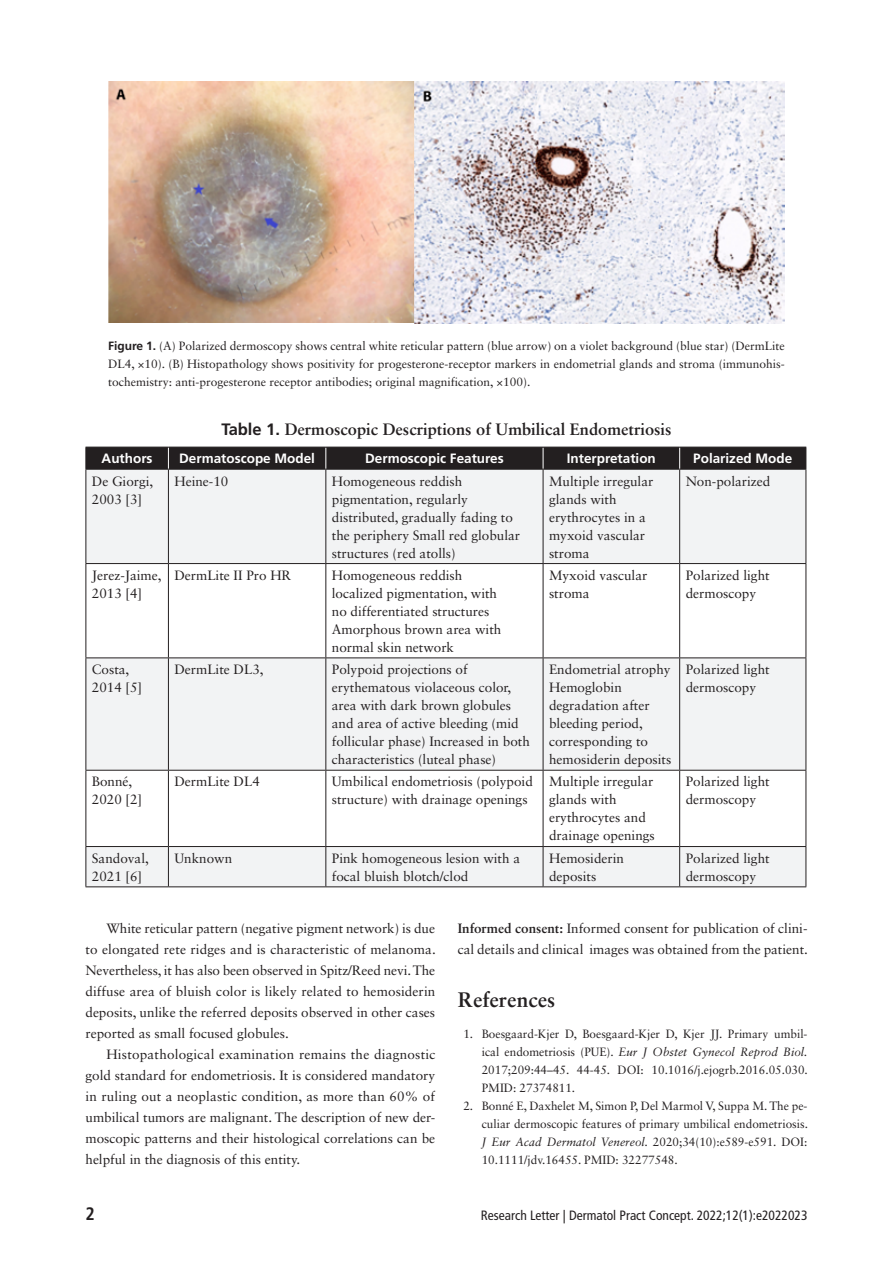
<style>
.page{position:relative;width:893px;height:1263px;background:#fff}
.page>*{position:absolute;margin:0;border:0;box-sizing:border-box;transform-origin:0 0}
.t1{font:700 21px "Sabon LT Std";letter-spacing:.005em;color:#231f20}
.t2{font:700 condensed 18px "Frutiger LT Std";color:#231f20}
.t3{font:700 16.5px "Sabon LT Std";color:#231f20}
.t4{font:13.5px/18px "Sabon LT Std";color:#231f20}
.t5{font:700 13.5px "Frutiger LT Std";color:#fff}
.t6{font:condensed 13.5px "Frutiger LT Std";color:#231f20}
.t7{font:12px/18px "Sabon LT Std";color:#231f20;text-align:justify}
.s1{font-family:"Frutiger LT Std";font-weight:700}
.s2{font-family:"Frutiger LT Std"}
.s3{font-weight:700}
.s4{font-style:italic}
</style>
<div class="page">
<div style="left:87px;top:470px;width:719px;height:416px;background:#f2f3f4"></div>
<svg style="left:87px;top:564px;width:719px;height:282px"></svg>
<hr style="left:86px;top:470px;width:1px;height:93px;background:#231f20">
<hr style="left:168px;top:470px;width:1px;height:93px;background:#231f20">
<hr style="left:325px;top:470px;width:1px;height:93px;background:#231f20">
<hr style="left:543px;top:470px;width:1px;height:93px;background:#231f20">
<hr style="left:679px;top:470px;width:1px;height:93px;background:#231f20">
<hr style="left:806px;top:470px;width:1px;height:93px;background:#231f20">
<hr style="left:86px;top:563px;width:82px;height:1px;background:#231f20">
<hr style="left:86px;top:564px;width:1px;height:93px;background:#231f20">
<hr style="left:168px;top:563px;width:158px;height:1px;background:#231f20">
<hr style="left:168px;top:564px;width:1px;height:93px;background:#231f20">
<hr style="left:326px;top:563px;width:217px;height:1px;background:#231f20">
<hr style="left:325px;top:564px;width:1px;height:93px;background:#231f20">
<hr style="left:543px;top:563px;width:137px;height:1px;background:#231f20">
<hr style="left:543px;top:564px;width:1px;height:93px;background:#231f20">
<hr style="left:680px;top:563px;width:126px;height:1px;background:#231f20">
<hr style="left:679px;top:564px;width:1px;height:93px;background:#231f20">
<hr style="left:806px;top:564px;width:1px;height:93px;background:#231f20">
<hr style="left:86px;top:657px;width:82px;height:1px;background:#231f20">
<hr style="left:86px;top:658px;width:1px;height:112px;background:#231f20">
<hr style="left:168px;top:657px;width:158px;height:1px;background:#231f20">
<hr style="left:168px;top:658px;width:1px;height:112px;background:#231f20">
<hr style="left:326px;top:657px;width:217px;height:1px;background:#231f20">
<hr style="left:325px;top:658px;width:1px;height:112px;background:#231f20">
<hr style="left:543px;top:657px;width:137px;height:1px;background:#231f20">
<hr style="left:543px;top:658px;width:1px;height:112px;background:#231f20">
<hr style="left:680px;top:657px;width:126px;height:1px;background:#231f20">
<hr style="left:679px;top:658px;width:1px;height:112px;background:#231f20">
<hr style="left:806px;top:658px;width:1px;height:112px;background:#231f20">
<hr style="left:86px;top:770px;width:82px;height:1px;background:#231f20">
<hr style="left:86px;top:770px;width:1px;height:76px;background:#231f20">
<hr style="left:168px;top:770px;width:158px;height:1px;background:#231f20">
<hr style="left:168px;top:770px;width:1px;height:76px;background:#231f20">
<hr style="left:326px;top:770px;width:217px;height:1px;background:#231f20">
<hr style="left:325px;top:770px;width:1px;height:76px;background:#231f20">
<hr style="left:543px;top:770px;width:137px;height:1px;background:#231f20">
<hr style="left:543px;top:770px;width:1px;height:76px;background:#231f20">
<hr style="left:680px;top:770px;width:126px;height:1px;background:#231f20">
<hr style="left:679px;top:770px;width:1px;height:76px;background:#231f20">
<hr style="left:806px;top:770px;width:1px;height:76px;background:#231f20">
<hr style="left:86px;top:846px;width:82px;height:1px;background:#231f20">
<hr style="left:86px;top:847px;width:1px;height:39px;background:#231f20">
<hr style="left:168px;top:846px;width:158px;height:1px;background:#231f20">
<hr style="left:168px;top:847px;width:1px;height:39px;background:#231f20">
<hr style="left:326px;top:846px;width:217px;height:1px;background:#231f20">
<hr style="left:325px;top:847px;width:1px;height:39px;background:#231f20">
<hr style="left:543px;top:846px;width:137px;height:1px;background:#231f20">
<hr style="left:543px;top:847px;width:1px;height:39px;background:#231f20">
<hr style="left:680px;top:846px;width:126px;height:1px;background:#231f20">
<hr style="left:679px;top:847px;width:1px;height:39px;background:#231f20">
<hr style="left:806px;top:847px;width:1px;height:39px;background:#231f20">
<hr style="left:86px;top:886px;width:82px;height:1px;background:#231f20">
<hr style="left:168px;top:886px;width:158px;height:1px;background:#231f20">
<hr style="left:326px;top:886px;width:217px;height:1px;background:#231f20">
<hr style="left:543px;top:886px;width:137px;height:1px;background:#231f20">
<hr style="left:680px;top:886px;width:126px;height:1px;background:#231f20">
<div style="left:86px;top:447px;width:721px;height:22px;background:#231f20"></div>
<hr style="left:86px;top:469px;width:82px;height:1px;background:#231f20">
<hr style="left:168px;top:469px;width:158px;height:1px;background:#231f20">
<hr style="left:326px;top:469px;width:217px;height:1px;background:#231f20">
<hr style="left:543px;top:469px;width:137px;height:1px;background:#231f20">
<hr style="left:680px;top:469px;width:126px;height:1px;background:#231f20">
<img style="left:108px;top:81px;width:677px;height:242px">
<p class="t7" style="left:108px;top:337px;width:678px"><span class="s1">Figure 1.</span> (A) Polarized dermoscopy shows central white reticular pattern (blue arrow) on a violet background (blue star) (DermLite DL4, ×10). (B) Histopathology shows positivity for progesterone-receptor markers in endometrial glands and stroma (immunohis&shy;tochemistry: anti-progesterone receptor antibodies; original magnification, ×100).</p>
<p class="t3" style="left:221px;top:419px;width:452px"><span class="s2">Table 1.</span> Dermoscopic Descriptions of Umbilical Endometriosis</p>
<p class="t5" style="left:102px;top:451px;width:52px">Authors</p>
<p class="t5" style="left:179px;top:451px;width:137px">Dermatoscope Model</p>
<p class="t5" style="left:365px;top:451px;width:140px">Dermoscopic Features</p>
<p class="t5" style="left:567px;top:451px;width:91px">Interpretation</p>
<p class="t5" style="left:693px;top:451px;width:101px">Polarized Mode</p>
<p class="t4" style="left:92px;top:472px;width:63px">De Giorgi,<br>2003 [3]</p>
<p class="t4" style="left:174px;top:472px;width:56px">Heine-10</p>
<p class="t4" style="left:332px;top:472px;width:190px">Homogeneous reddish pigmentation, regularly distributed, gradually fading to the periphery Small red globular structures (red atolls)</p>
<p class="t4" style="left:549px;top:472px;width:106px">Multiple irregular glands with erythrocytes in a myxoid vascular stroma</p>
<p class="t4" style="left:686px;top:472px;width:86px">Non-polarized</p>
<p class="t4" style="left:92px;top:566px;width:71px">Jerez-Jaime,<br>2013 [4]</p>
<p class="t4" style="left:174px;top:566px;width:118px">DermLite II Pro HR</p>
<p class="t4" style="left:332px;top:566px;width:171px">Homogeneous reddish localized pigmentation, with no differentiated structures<br>Amorphous brown area with normal skin network</p>
<p class="t4" style="left:549px;top:566px;width:100px">Myxoid vascular stroma</p>
<p class="t4" style="left:686px;top:566px;width:86px">Polarized light dermoscopy</p>
<p class="t4" style="left:92px;top:660px;width:52px">Costa,<br>2014 [5]</p>
<p class="t4" style="left:174px;top:660px;width:91px">DermLite DL3,</p>
<p class="t4" style="left:332px;top:660px;width:200px">Polypoid projections of erythematous violaceous color, area with dark brown globules and area of active bleeding (mid follicular phase) Increased in both characteristics (luteal phase)</p>
<p class="t4" style="left:549px;top:660px;width:124px">Endometrial atrophy<br>Hemoglobin degradation after bleeding period, corresponding to hemosiderin deposits</p>
<p class="t4" style="left:686px;top:660px;width:86px">Polarized light dermoscopy</p>
<p class="t4" style="left:92px;top:772px;width:52px">Bonné,<br>2020 [2]</p>
<p class="t4" style="left:174px;top:772px;width:87px">DermLite DL4</p>
<p class="t4" style="left:332px;top:772px;width:203px">Umbilical endometriosis (polypoid structure) with drainage openings</p>
<p class="t4" style="left:549px;top:772px;width:107px">Multiple irregular glands with erythrocytes and drainage openings</p>
<p class="t4" style="left:686px;top:772px;width:86px">Polarized light dermoscopy</p>
<p class="t4" style="left:92px;top:849px;width:59px">Sandoval,<br>2021 [6]</p>
<p class="t4" style="left:174px;top:849px;width:59px">Unknown</p>
<p class="t4" style="left:332px;top:849px;width:190px">Pink homogeneous lesion with a focal bluish blotch/clod</p>
<p class="t4" style="left:549px;top:849px;width:77px">Hemosiderin deposits</p>
<p class="t4" style="left:686px;top:849px;width:86px">Polarized light dermoscopy</p>
<p class="t4" style="left:85px;top:918px;width:352px;line-height:21px;text-align:justify;text-indent:21px">White reticular pattern (negative pigment network) is due to elongated rete ridges and is characteristic of melanoma.<br>Nevertheless, it has also been observed in Spitz/Reed nevi. The diffuse area of bluish color is likely related to hemosiderin deposits, unlike the referred deposits observed in other cases reported as small focused globules.</p>
<p class="t4" style="left:85px;top:1044px;width:351px;line-height:21px;text-align:justify;text-indent:21px">Histopathological examination remains the diagnostic gold standard for endometriosis. It is considered mandatory in ruling out a neoplastic condition, as more than 60% of umbilical tumors are malignant. The description of new der&shy;moscopic patterns and their histological correlations can be helpful in the diagnosis of this entity.</p>
<p class="t4" style="left:458px;top:918px;width:352px;line-height:21px"><span class="s3">Informed consent:</span> Informed consent for publication of clini&shy;cal details and clinical images was obtained from the patient.</p>
<h1 class="t1" style="left:458px;top:986px;width:99px">References</h1>
<p class="t7" style="left:482px;top:1025px;width:328px;text-indent:-18px">1. Boesgaard-Kjer D, Boesgaard-Kjer D, Kjer JJ. Primary umbil&shy;ical endometriosis (PUE). <span class="s4">Eur J Obstet Gynecol Reprod Biol.<br></span>2017;209:44–45. 44-45. DOI: 10.1016/j.ejogrb.2016.05.030.<br>PMID: 27374811.</p>
<p class="t7" style="left:482px;top:1097px;width:328px;text-indent:-18px">2. Bonné E, Daxhelet M, Simon P, Del Marmol V, Suppa M. The pe&shy;culiar dermoscopic features of primary umbilical endometriosis.<br><span class="s4">J Eur Acad Dermatol Venereol.</span> 2020;34(10):e589-e591. DOI:<br>10.1111/jdv.16455. PMID: 32277548.</p>
<h2 class="t2" style="left:86px;top:1203px;width:11px">2</h2>
<p class="t6" style="left:481px;top:1208px;width:328px">Research Letter | Dermatol Pract Concept. 2022;12(1):e2022023</p>
</div>
